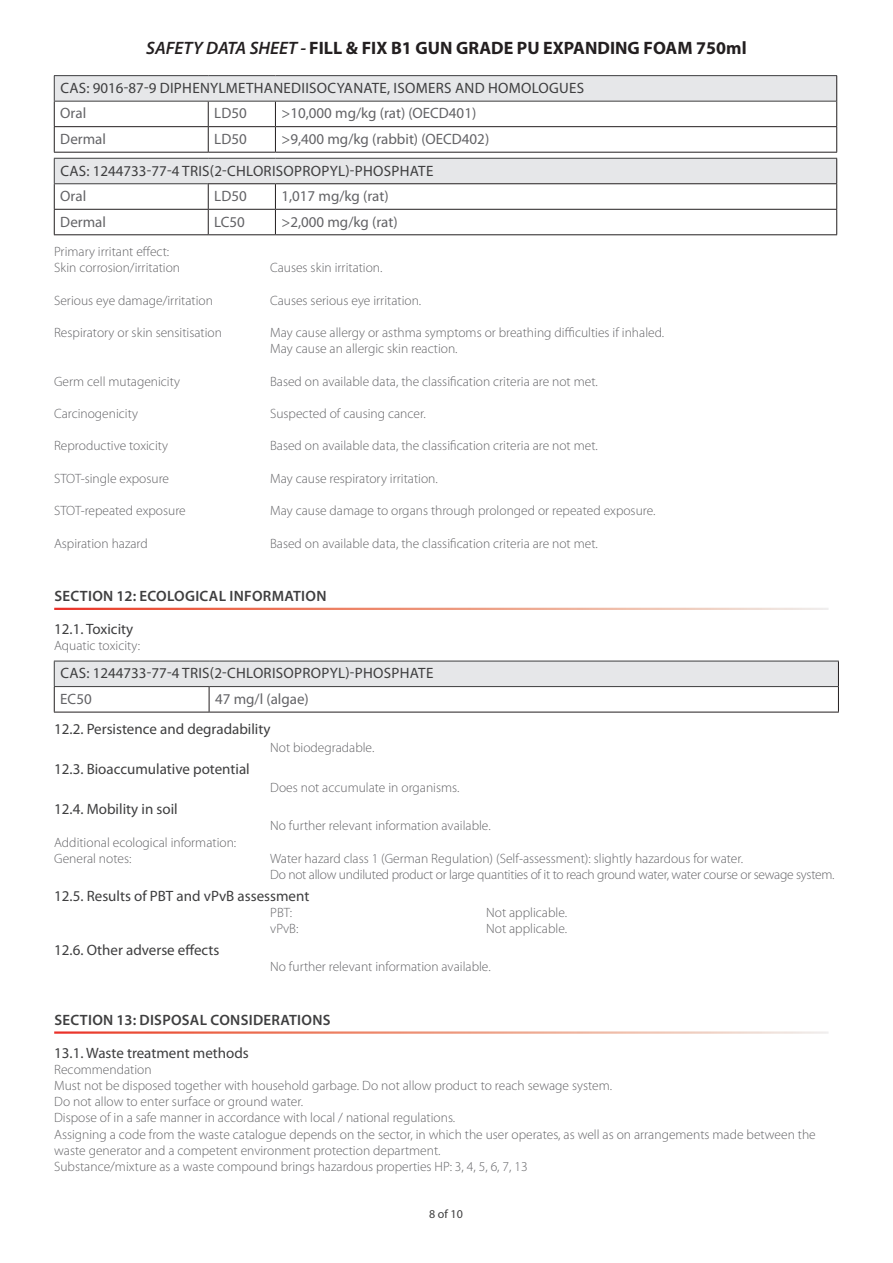
<style>
.page{position:relative;width:893px;height:1263px;background:#fff}
.page>*{position:absolute;margin:0;border:0;box-sizing:border-box;transform-origin:0 0}
.t1{font:700 18px "Myriad Pro";color:#231f20}
.t2{font:15px "Myriad Pro";color:#3e3e3f}
.t3{font:15px "Myriad Pro";letter-spacing:.02em;color:#3e3e3f}
.t4{font:15px "Myriad Pro";color:#636366}
.t5{font:600 15px "Myriad Pro";letter-spacing:.02em;color:#3e3e3f}
.t6{font:300 13.5px/16.2px "Myriad Pro";color:#636366}
.t7{font:300 13.5px/16.2px "Myriad Pro";letter-spacing:-.02em;color:#636366}
.t8{font:12px "Myriad Pro";color:#3e3e3f}
.s1{font-weight:600;font-style:italic}
</style>
<div class="page">
<svg style="left:54px;top:661px;width:785px;height:51px"></svg>
<hr style="left:54px;top:686px;width:155px;height:1px;background:#3e3e3f">
<hr style="left:209px;top:686px;width:629px;height:1px;background:#3e3e3f">
<hr style="left:54px;top:712px;width:155px;height:1px;background:#231f20">
<hr style="left:209px;top:712px;width:630px;height:1px;background:#231f20">
<hr style="left:54px;top:75px;width:154px;height:1px;background:#3e3e3f">
<hr style="left:208px;top:75px;width:67px;height:1px;background:#3e3e3f">
<hr style="left:275px;top:75px;width:562px;height:1px;background:#3e3e3f">
<svg style="left:54px;top:76px;width:783px;height:76px"></svg>
<hr style="left:54px;top:101px;width:154px;height:1px;background:#3e3e3f">
<hr style="left:208px;top:101px;width:67px;height:1px;background:#3e3e3f">
<hr style="left:275px;top:101px;width:561px;height:1px;background:#3e3e3f">
<hr style="left:54px;top:126px;width:154px;height:1px;background:#231f20">
<hr style="left:208px;top:126px;width:67px;height:1px;background:#231f20">
<hr style="left:275px;top:126px;width:562px;height:1px;background:#231f20">
<hr style="left:54px;top:152px;width:154px;height:1px;background:#231f20">
<hr style="left:208px;top:152px;width:67px;height:1px;background:#231f20">
<hr style="left:275px;top:152px;width:562px;height:1px;background:#231f20">
<hr style="left:54px;top:158px;width:154px;height:1px;background:#3e3e3f">
<hr style="left:208px;top:158px;width:67px;height:1px;background:#3e3e3f">
<hr style="left:275px;top:158px;width:562px;height:1px;background:#3e3e3f">
<svg style="left:54px;top:159px;width:783px;height:75px"></svg>
<hr style="left:54px;top:183px;width:154px;height:1px;background:#3e3e3f">
<hr style="left:208px;top:183px;width:67px;height:1px;background:#231f20">
<hr style="left:275px;top:183px;width:562px;height:1px;background:#231f20">
<hr style="left:54px;top:209px;width:154px;height:1px;background:#231f20">
<hr style="left:208px;top:209px;width:67px;height:1px;background:#231f20">
<hr style="left:275px;top:209px;width:562px;height:1px;background:#231f20">
<hr style="left:54px;top:234px;width:154px;height:1px;background:#231f20">
<hr style="left:208px;top:234px;width:67px;height:1px;background:#231f20">
<hr style="left:275px;top:234px;width:562px;height:1px;background:#231f20">
<h1 class="t1" style="left:146px;top:36px;width:602px"><span class="s1">SAFETY DATA SHEET -</span> FILL &amp; FIX B1 GUN GRADE PU EXPANDING FOAM 750ml</h1>
<p class="t3" style="left:60px;top:79px;width:525px">CAS: 9016-87-9 DIPHENYLMETHANEDIISOCYANATE, ISOMERS AND HOMOLOGUES</p>
<p class="t4" style="left:60px;top:104px;width:27px">Oral</p>
<p class="t4" style="left:214px;top:104px;width:34px">LD50</p>
<p class="t4" style="left:281px;top:104px;width:196px">&gt;10,000 mg/kg (rat) (OECD401)</p>
<p class="t4" style="left:60px;top:130px;width:47px">Dermal</p>
<p class="t4" style="left:214px;top:130px;width:34px">LD50</p>
<p class="t4" style="left:281px;top:130px;width:209px">&gt;9,400 mg/kg (rabbit) (OECD402)</p>
<p class="t3" style="left:60px;top:161px;width:374px">CAS: 1244733-77-4 TRIS(2-CHLORISOPROPYL)-PHOSPHATE</p>
<p class="t4" style="left:60px;top:187px;width:27px">Oral</p>
<p class="t4" style="left:214px;top:187px;width:34px">LD50</p>
<p class="t4" style="left:281px;top:187px;width:109px">1,017 mg/kg (rat)</p>
<p class="t4" style="left:60px;top:212px;width:47px">Dermal</p>
<p class="t4" style="left:214px;top:212px;width:32px">LC50</p>
<p class="t4" style="left:281px;top:212px;width:118px">&gt;2,000 mg/kg (rat)</p>
<p class="t6" style="left:54px;top:243px;width:128px">Primary irritant effect:<br>Skin corrosion/irritation</p>
<p class="t6" style="left:270px;top:259px;width:114px">Causes skin irritation.</p>
<p class="t6" style="left:54px;top:292px;width:160px">Serious eye damage/irritation</p>
<p class="t6" style="left:270px;top:292px;width:153px">Causes serious eye irritation.</p>
<p class="t6" style="left:54px;top:324px;width:169px">Respiratory or skin sensitisation</p>
<p class="t6" style="left:270px;top:324px;width:396px">May cause allergy or asthma symptoms or breathing difficulties if inhaled.<br>May cause an allergic skin reaction.</p>
<p class="t6" style="left:54px;top:373px;width:127px">Germ cell mutagenicity</p>
<p class="t6" style="left:270px;top:373px;width:329px">Based on available data, the classification criteria are not met.</p>
<p class="t6" style="left:54px;top:405px;width:85px">Carcinogenicity</p>
<p class="t6" style="left:270px;top:405px;width:157px">Suspected of causing cancer.</p>
<p class="t6" style="left:54px;top:438px;width:115px">Reproductive toxicity</p>
<p class="t6" style="left:270px;top:438px;width:329px">Based on available data, the classification criteria are not met.</p>
<p class="t6" style="left:54px;top:470px;width:116px">STOT-single exposure</p>
<p class="t6" style="left:270px;top:470px;width:169px">May cause respiratory irritation.</p>
<p class="t6" style="left:54px;top:502px;width:133px">STOT-repeated exposure</p>
<p class="t6" style="left:270px;top:502px;width:387px">May cause damage to organs through prolonged or repeated exposure.</p>
<p class="t6" style="left:54px;top:535px;width:95px">Aspiration hazard</p>
<p class="t6" style="left:270px;top:535px;width:329px">Based on available data, the classification criteria are not met.</p>
<p class="t5" style="left:54px;top:587px;width:274px">SECTION 12: ECOLOGICAL INFORMATION</p>
<p class="t2" style="left:54px;top:619px;width:81px">12.1. Toxicity</p>
<p class="t6" style="left:54px;top:637px;width:88px">Aquatic toxicity:</p>
<p class="t3" style="left:60px;top:664px;width:374px">CAS: 1244733-77-4 TRIS(2-CHLORISOPROPYL)-PHOSPHATE</p>
<p class="t4" style="left:60px;top:689px;width:33px">EC50</p>
<p class="t4" style="left:215px;top:689px;width:95px">47 mg/l (algae)</p>
<p class="t2" style="left:54px;top:720px;width:218px">12.2. Persistence and degradability</p>
<p class="t2" style="left:54px;top:760px;width:197px">12.3. Bioaccumulative potential</p>
<p class="t2" style="left:54px;top:800px;width:125px">12.4. Mobility in soil</p>
<p class="t6" style="left:54px;top:834px;width:184px">Additional ecological information:<br>General notes:</p>
<p class="t6" style="left:270px;top:740px;width:106px">Not biodegradable.</p>
<p class="t6" style="left:270px;top:779px;width:191px">Does not accumulate in organisms.</p>
<p class="t6" style="left:270px;top:818px;width:222px">No further relevant information available.</p>
<p class="t7" style="left:270px;top:850px;width:566px">Water hazard class 1 (German Regulation) (Self-assessment): slightly hazardous for water.<br>Do not allow undiluted product or large quantities of it to reach ground water, water course or sewage system.</p>
<p class="t2" style="left:54px;top:886px;width:257px">12.5. Results of PBT and vPvB assessment</p>
<p class="t6" style="left:270px;top:904px;width:23px">PBT:</p>
<p class="t6" style="left:486px;top:904px;width:82px">Not applicable.</p>
<p class="t6" style="left:270px;top:920px;width:30px">vPvB:</p>
<p class="t6" style="left:486px;top:920px;width:82px">Not applicable.</p>
<p class="t2" style="left:54px;top:941px;width:167px">12.6. Other adverse effects</p>
<p class="t6" style="left:270px;top:958px;width:222px">No further relevant information available.</p>
<p class="t5" style="left:54px;top:1010px;width:278px">SECTION 13: DISPOSAL CONSIDERATIONS</p>
<p class="t2" style="left:54px;top:1043px;width:196px">13.1. Waste treatment methods</p>
<p class="t6" style="left:54px;top:1061px;width:763px">Recommendation<br>Must not be disposed together with household garbage. Do not allow product to reach sewage system.<br>Do not allow to enter surface or ground water.<br>Dispose of in a safe manner in accordance with local / national regulations.<br>Assigning a code from the waste catalogue depends on the sector, in which the user operates, as well as on arrangements made between the waste generator and a competent environment protection department.<br>Substance/mixture as a waste compound brings hazardous properties HP: 3, 4, 5, 6, 7, 13</p>
<p class="t8" style="left:429px;top:1206px;width:35px">8 of 10</p>
</div>
